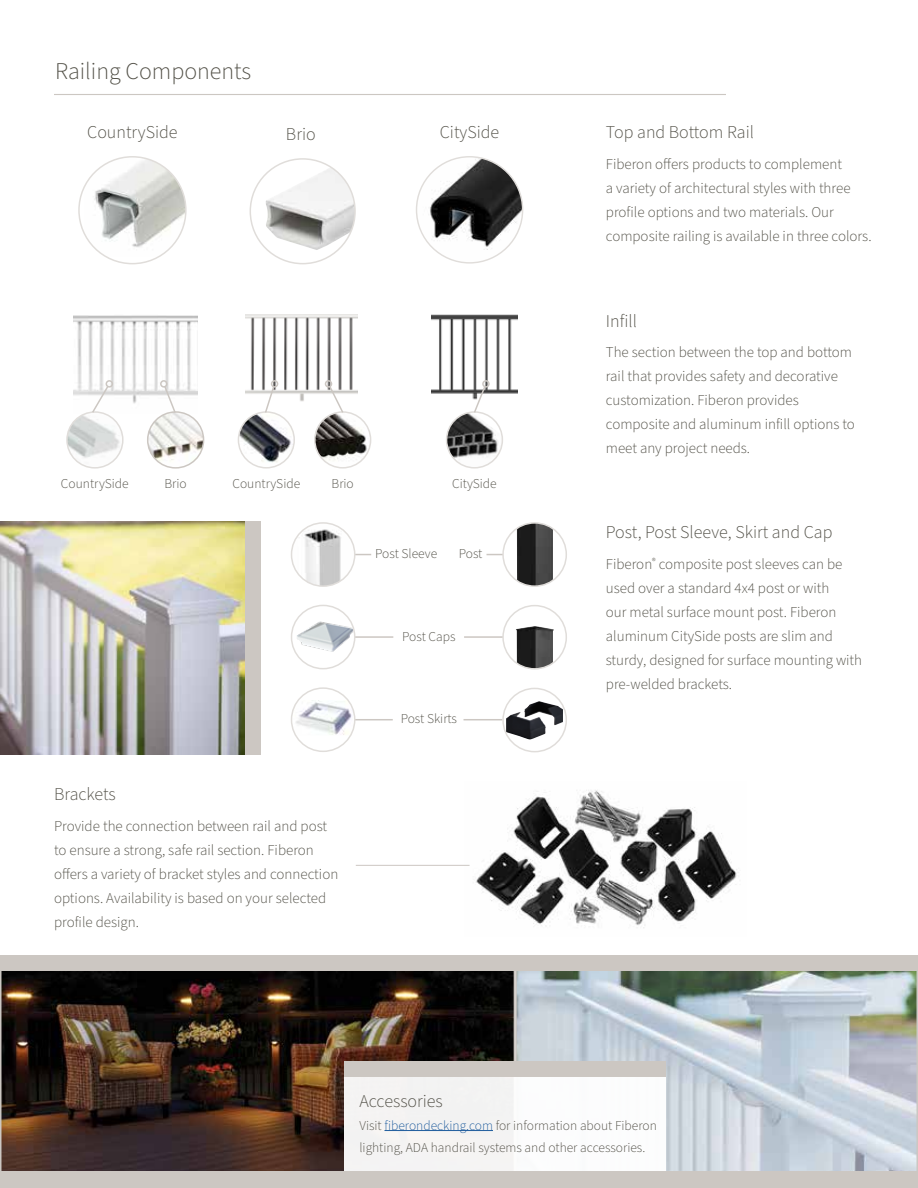
<style>
.page{position:relative;width:918px;height:1188px;background:#fff}
.page>*{position:absolute;margin:0;border:0;box-sizing:border-box;transform-origin:0 0}
.t1{font:300 24px "Source Sans Pro";color:#525047}
.t2{font:300 18px "Source Sans Pro";color:#525047}
.t3{font:300 15px/24px "Source Sans Pro";color:#525047}
.t4{font:300 13.5px/22.5px "Source Sans Pro";color:#525047}
.s1{color:#215e9e}
</style>
<div class="page">
<img style="left:1px;top:521px;width:244px;height:233px">
<img style="left:3px;top:970px;width:509px;height:202px">
<img style="left:518px;top:970px;width:397px;height:202px">
<div style="left:344px;top:1068px;width:321px;height:114px;background:#f6f4f4"></div>
<div style="left:344px;top:1061px;width:321px;height:16px;background:#ccc7c2"></div>
<hr style="left:384px;top:1130px;width:109px;height:1px;background:#215e9e">
<div style="left:0;top:955px;width:918px;height:15px;background:#ccc7c2"></div>
<hr style="left:54px;top:94px;width:672px;height:1px;background:#ccc7c2">
<div style="left:0;top:1172px;width:918px;height:16px;background:#ccc7c2"></div>
<svg style="left:355px;top:554px;width:16px;height:1px"></svg>
<svg style="left:487px;top:554px;width:15px;height:1px"></svg>
<img style="left:292px;top:523px;width:63px;height:63px;border-radius:32px">
<div style="left:291px;top:522px;width:64px;height:65px;border:2px solid #e0ddda;border-radius:50%"></div>
<img style="left:517px;top:523px;width:36px;height:63px">
<div style="left:502px;top:522px;width:65px;height:65px;border:2px solid #e0ddda;border-radius:50%"></div>
<hr style="left:355px;top:636px;width:38px;height:2px;background:#ccc7c2">
<hr style="left:464px;top:636px;width:39px;height:2px;background:#ccc7c2">
<img style="left:295px;top:617px;width:60px;height:36px">
<div style="left:291px;top:605px;width:64px;height:64px;border:2px solid #e0ddda;border-radius:50%"></div>
<img style="left:516px;top:626px;width:38px;height:41px">
<div style="left:502px;top:605px;width:65px;height:65px;border:2px solid #e0ddda;border-radius:50%"></div>
<hr style="left:354px;top:719px;width:39px;height:1px;background:#ccc7c2">
<hr style="left:464px;top:719px;width:38px;height:1px;background:#ccc7c2">
<img style="left:293px;top:700px;width:60px;height:36px">
<div style="left:291px;top:687px;width:64px;height:65px;border:2px solid #e0ddda;border-radius:50%"></div>
<img style="left:506px;top:701px;width:57px;height:38px">
<div style="left:502px;top:688px;width:65px;height:64px;border:2px solid #e0ddda;border-radius:50%"></div>
<div style="left:245px;top:521px;width:16px;height:233px;background:#ccc7c2"></div>
<img style="left:417px;top:157px;width:106px;height:106px;border-radius:53px">
<img style="left:84px;top:157px;width:100px;height:99px">
<div style="left:78px;top:156px;width:109px;height:108px;border:2px solid #e0ddda;border-radius:50%"></div>
<img style="left:73px;top:315px;width:124px;height:89px">
<img style="left:246px;top:314px;width:111px;height:88px">
<img style="left:238px;top:412px;width:56px;height:56px;border-radius:28px">
<div style="left:238px;top:411px;width:57px;height:58px;border:2px solid #e0ddda;border-radius:50%"></div>
<img style="left:315px;top:412px;width:56px;height:56px;border-radius:28px">
<div style="left:314px;top:411px;width:57px;height:58px;border:2px solid #e0ddda;border-radius:50%"></div>
<img style="left:447px;top:414px;width:55px;height:52px">
<div style="left:446px;top:411px;width:57px;height:58px;border:2px solid #e0ddda;border-radius:50%"></div>
<img style="left:67px;top:412px;width:56px;height:56px;border-radius:28px">
<div style="left:66px;top:411px;width:58px;height:58px;border:2px solid #e0ddda;border-radius:50%"></div>
<img style="left:148px;top:412px;width:56px;height:56px;border-radius:28px">
<div style="left:147px;top:411px;width:57px;height:58px;border:2px solid #ccc7c2;border-radius:50%"></div>
<img style="left:431px;top:314px;width:87px;height:85px">
<svg style="left:473px;top:385px;width:14px;height:29px"></svg>
<div style="left:482px;top:380px;width:8px;height:8px;border:2px solid #ccc7c2;border-radius:50%"></div>
<svg style="left:264px;top:385px;width:12px;height:29px"></svg>
<div style="left:271px;top:380px;width:7px;height:8px;border:2px solid #ccc7c2;border-radius:50%"></div>
<svg style="left:163px;top:385px;width:14px;height:29px"></svg>
<div style="left:160px;top:380px;width:8px;height:8px;border:2px solid #ccc7c2;border-radius:50%"></div>
<svg style="left:328px;top:385px;width:17px;height:29px"></svg>
<div style="left:325px;top:380px;width:7px;height:8px;border:2px solid #ccc7c2;border-radius:50%"></div>
<svg style="left:91px;top:384px;width:19px;height:30px"></svg>
<div style="left:106px;top:380px;width:7px;height:8px;border:2px solid #ccc7c2;border-radius:50%"></div>
<img style="left:266px;top:167px;width:87px;height:83px">
<div style="left:250px;top:158px;width:106px;height:106px;border:2px solid #e0ddda;border-radius:50%"></div>
<img style="left:465px;top:790px;width:274px;height:138px">
<hr style="left:356px;top:865px;width:114px;height:1px;background:#ccc7c2">
<h1 class="t1" style="left:55px;top:55px;width:198px">Railing Components</h1>
<p class="t2" style="left:87px;top:120px;width:92px">CountrySide</p>
<p class="t2" style="left:286px;top:122px;width:31px">Brio</p>
<p class="t2" style="left:440px;top:120px;width:61px">CitySide</p>
<p class="t4" style="left:61px;top:473px;width:69px">CountrySide</p>
<p class="t4" style="left:164px;top:473px;width:24px">Brio</p>
<p class="t4" style="left:232px;top:473px;width:69px">CountrySide</p>
<p class="t4" style="left:332px;top:473px;width:24px">Brio</p>
<p class="t4" style="left:452px;top:473px;width:46px">CitySide</p>
<p class="t4" style="left:375px;top:543px;width:64px">Post Sleeve</p>
<p class="t4" style="left:459px;top:543px;width:25px">Post</p>
<p class="t2" style="left:54px;top:782px;width:63px">Brackets</p>
<p class="t3" style="left:54px;top:815px;width:286px">Provide the connection between rail and post to ensure a strong, safe rail section. Fiberon offers a variety of bracket styles and connection options. Availability is based on your selected profile design.</p>
<p class="t4" style="left:402px;top:626px;width:55px">Post Caps</p>
<p class="t4" style="left:401px;top:708px;width:58px">Post Skirts</p>
<p class="t2" style="left:606px;top:120px;width:150px">Top and Bottom Rail</p>
<p class="t3" style="left:606px;top:153px;width:267px">Fiberon offers products to complement<br>a variety of architectural styles with three profile options and two materials. Our composite railing is available in three colors.</p>
<p class="t2" style="left:606px;top:309px;width:33px">Infill</p>
<p class="t3" style="left:606px;top:341px;width:251px">The section between the top and bottom rail that provides safety and decorative customization. Fiberon provides composite and aluminum infill options to meet any project needs.</p>
<p class="t2" style="left:606px;top:520px;width:228px">Post, Post Sleeve, Skirt and Cap</p>
<p class="t3" style="left:606px;top:552px;width:258px">Fiberon<sup>®</sup> composite post sleeves can be used over a standard 4x4 post or with<br>our metal surface mount post. Fiberon aluminum CitySide posts are slim and sturdy, designed for surface mounting with pre-welded brackets.</p>
<p class="t2" style="left:359px;top:1089px;width:85px">Accessories</p>
<p class="t4" style="left:359px;top:1114px;width:299px">Visit <span class="s1">fiberondecking.com</span> for information about Fiberon lighting, ADA handrail systems and other accessories.</p>
</div>
